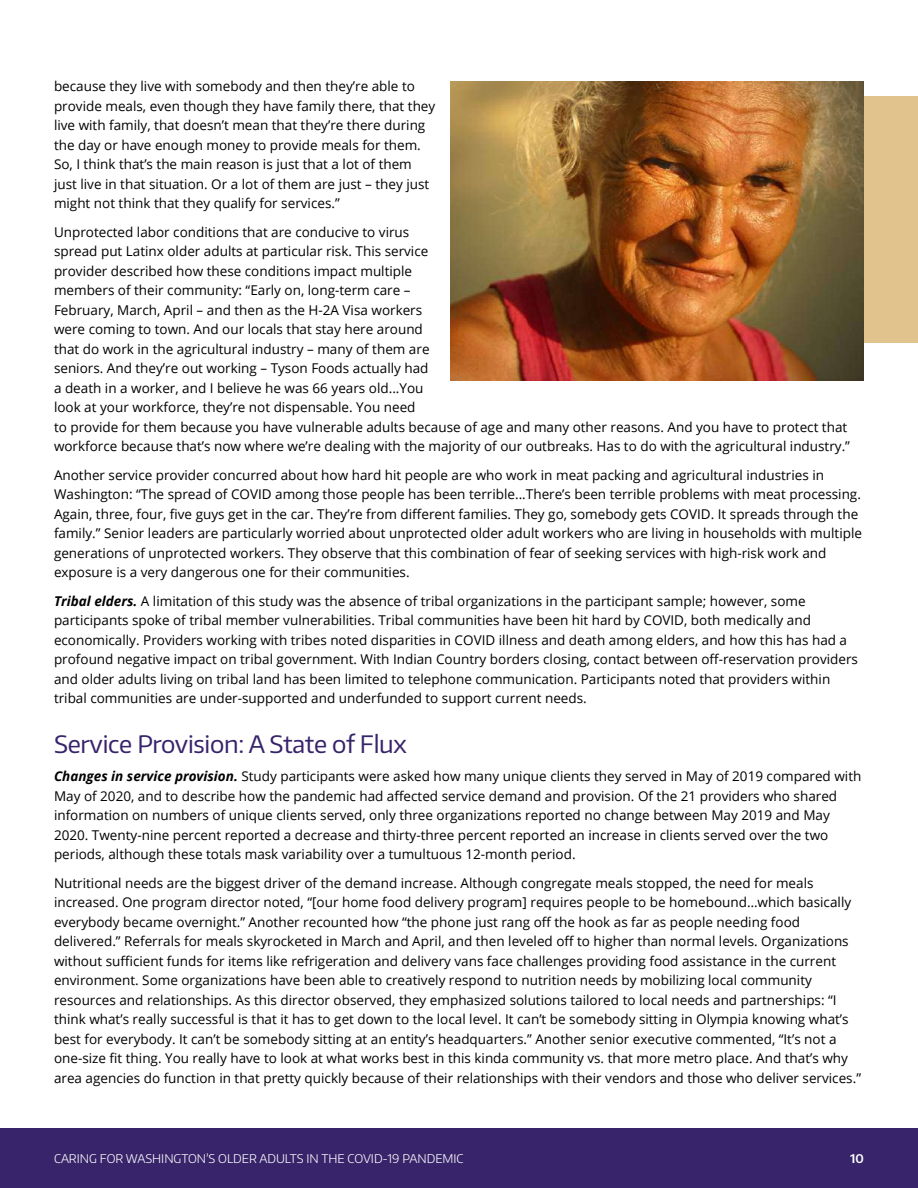
<style>
.page{position:relative;width:918px;height:1188px;background:#fff}
.page>*{position:absolute;margin:0;border:0;box-sizing:border-box;transform-origin:0 0}
.t1{font:24px "Encode Sans Normal";letter-spacing:-.01em;color:#37246a}
.t2{font:13.5px/19.5px "Open Sans";color:#000}
.t3{font:300 12px "Encode Sans Normal";color:#fff}
.t4{font:600 12px "Encode Sans Normal";color:#fff}
.s1{font-weight:700;font-style:italic}
</style>
<div class="page">
<div style="left:0;top:1128px;width:918px;height:60px;background:#37246a"></div>
<div style="left:761px;top:96px;width:157px;height:246px;background:#e1c48d"></div>
<img style="left:451px;top:81px;width:413px;height:300px">
<p class="t2" style="left:54px;top:76px;width:383px">because they live with somebody and then they’re able to provide meals, even though they have family there, that they live with family, that doesn’t mean that they’re there during the day or have enough money to provide meals for them.<br>So, I think that’s the main reason is just that a lot of them just live in that situation. Or a lot of them are just – they just might not think that they qualify for services.”</p>
<p class="t2" style="left:54px;top:222px;width:798px">Unprotected labor conditions that are conducive to virus<br>spread put Latinx older adults at particular risk. This service<br>provider described how these conditions impact multiple<br>members of their community: “Early on, long-term care –<br>February, March, April – and then as the H-2A Visa workers<br>were coming to town. And our locals that stay here around<br>that do work in the agricultural industry – many of them are<br>seniors. And they’re out working – Tyson Foods actually had<br>a death in a worker, and I believe he was 66 years old...You<br>look at your workforce, they’re not dispensable. You need<br>to provide for them because you have vulnerable adults because of age and many other reasons. And you have to protect that workforce because that’s now where we’re dealing with the majority of our outbreaks. Has to do with the agricultural industry.”</p>
<p class="t2" style="left:54px;top:465px;width:810px">Another service provider concurred about how hard hit people are who work in meat packing and agricultural industries in Washington: “The spread of COVID among those people has been terrible...There’s been terrible problems with meat processing.<br>Again, three, four, five guys get in the car. They’re from different families. They go, somebody gets COVID. It spreads through the family.” Senior leaders are particularly worried about unprotected older adult workers who are living in households with multiple generations of unprotected workers. They observe that this combination of fear of seeking services with high-risk work and exposure is a very dangerous one for their communities.</p>
<p class="t2" style="left:54px;top:591px;width:806px"><span class="s1">Tribal elders.</span> A limitation of this study was the absence of tribal organizations in the participant sample; however, some participants spoke of tribal member vulnerabilities. Tribal communities have been hit hard by COVID, both medically and economically. Providers working with tribes noted disparities in COVID illness and death among elders, and how this has had a profound negative impact on tribal government. With Indian Country borders closing, contact between off-reservation providers and older adults living on tribal land has been limited to telephone communication. Participants noted that providers within tribal communities are under-supported and underfunded to support current needs.</p>
<h1 class="t1" style="left:54px;top:728px;width:354px">Service Provision: A State of Flux</h1>
<p class="t2" style="left:54px;top:766px;width:809px"><span class="s1">Changes in service provision.</span> Study participants were asked how many unique clients they served in May of 2019 compared with May of 2020, and to describe how the pandemic had affected service demand and provision. Of the 21 providers who shared information on numbers of unique clients served, only three organizations reported no change between May 2019 and May 2020. Twenty-nine percent reported a decrease and thirty-three percent reported an increase in clients served over the two periods, although these totals mask variability over a tumultuous 12-month period.</p>
<p class="t2" style="left:54px;top:873px;width:809px">Nutritional needs are the biggest driver of the demand increase. Although congregate meals stopped, the need for meals increased. One program director noted, “[our home food delivery program] requires people to be homebound…which basically everybody became overnight.” Another recounted how “the phone just rang off the hook as far as people needing food delivered.” Referrals for meals skyrocketed in March and April, and then leveled off to higher than normal levels. Organizations without sufficient funds for items like refrigeration and delivery vans face challenges providing food assistance in the current environment. Some organizations have been able to creatively respond to nutrition needs by mobilizing local community resources and relationships. As this director observed, they emphasized solutions tailored to local needs and partnerships: “I think what’s really successful is that it has to get down to the local level. It can’t be somebody sitting in Olympia knowing what’s best for everybody. It can’t be somebody sitting at an entity’s headquarters.” Another senior executive commented, “It’s not a one-size fit thing. You really have to look at what works best in this kinda community vs. that more metro place. And that’s why area agencies do function in that pretty quickly because of their relationships with their vendors and those who deliver services.”</p>
<p class="t3" style="left:54px;top:1150px;width:411px">CARING FOR WASHINGTON’S OLDER ADULTS IN THE COVID-19 PANDEMIC</p>
<p class="t4" style="left:850px;top:1150px;width:15px">10</p>
</div>
